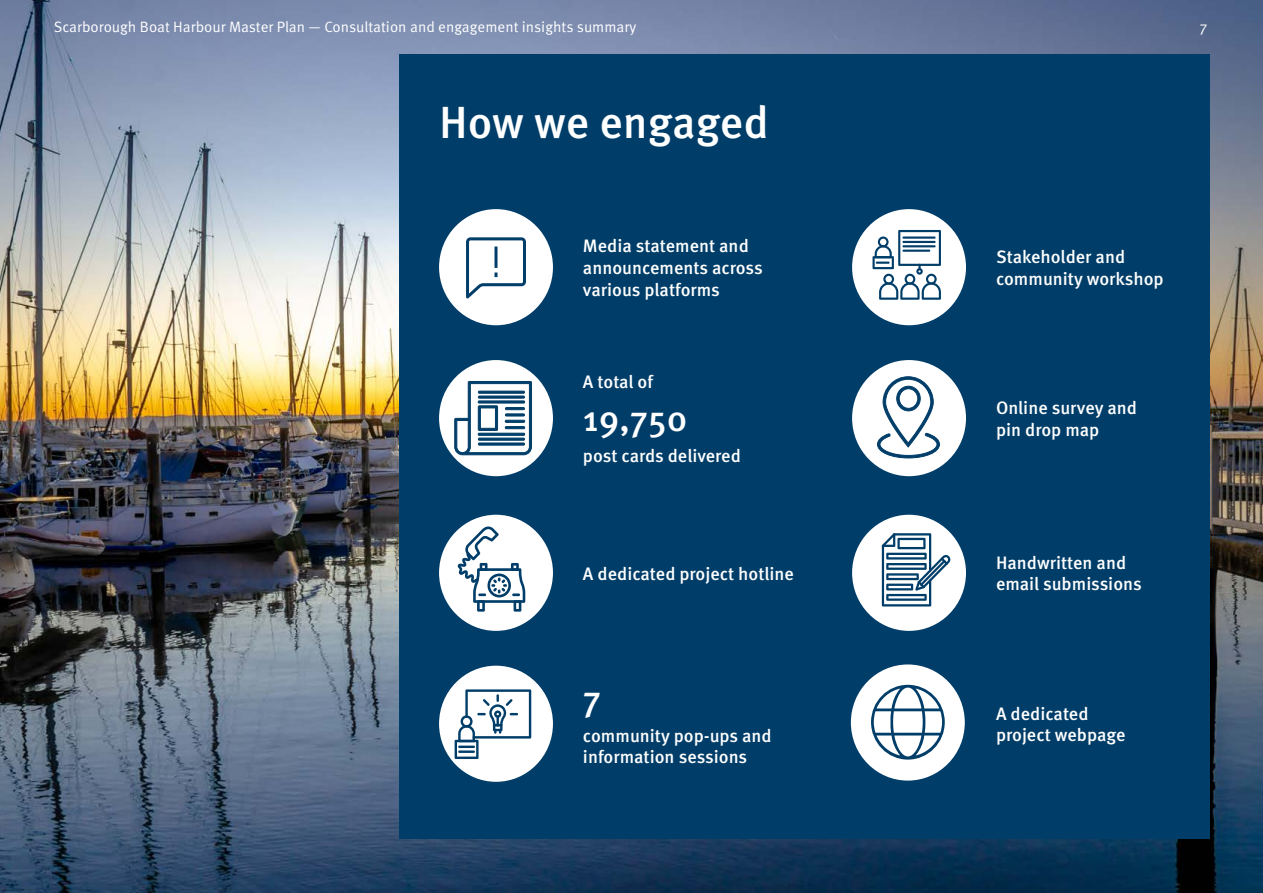
<style>
.page{position:relative;width:1263px;height:893px;background:#fff}
.page>*{position:absolute;margin:0;border:0;box-sizing:border-box;transform-origin:0 0}
.t1{font:500 45px "Meta Pro";color:#fff}
.t2{font:500 36px "Meta Pro";color:#fff}
.Body_bold{font:500 18px/21.6px "Meta Pro";color:#fff}
.t3{font:15px "Meta Pro Norm";color:#fff}
</style>
<div class="page">
<img style="left:0;top:0;width:1263px;height:893px">
<div style="left:399px;top:54px;width:811px;height:785px;background:#003e69"></div>
<div style="left:439px;top:515px;width:114px;height:116px;background:#fff;border-radius:50%"></div>
<div style="left:852px;top:209px;width:114px;height:116px;background:#fff;border-radius:50%"></div>
<svg style="left:872px;top:230px;width:69px;height:70px"></svg>
<hr style="left:902px;top:236px;width:34px;height:3px;background:#003e69">
<hr style="left:902px;top:241px;width:34px;height:2px;background:#003e69">
<hr style="left:902px;top:245px;width:34px;height:2px;background:#003e69">
<hr style="left:902px;top:250px;width:28px;height:2px;background:#003e69">
<svg style="left:457px;top:526px;width:68px;height:86px"></svg>
<div style="left:439px;top:666px;width:114px;height:116px;background:#fff;border-radius:50%"></div>
<svg style="left:455px;top:689px;width:76px;height:70px"></svg>
<hr style="left:458px;top:750px;width:17px;height:3px;background:#003e69">
<div style="left:852px;top:515px;width:114px;height:116px;background:#fff;border-radius:50%"></div>
<svg style="left:882px;top:533px;width:69px;height:73px"></svg>
<div style="left:439px;top:360px;width:114px;height:116px;background:#fff;border-radius:50%"></div>
<svg style="left:454px;top:381px;width:78px;height:74px"></svg>
<div style="left:851px;top:664px;width:114px;height:117px;background:#fff;border-radius:50%"></div>
<svg style="left:871px;top:685px;width:74px;height:75px"></svg>
<div style="left:852px;top:360px;width:114px;height:116px;background:#fff;border-radius:50%"></div>
<svg style="left:877px;top:376px;width:63px;height:83px"></svg>
<div style="left:439px;top:209px;width:114px;height:116px;background:#fff;border-radius:50%"></div>
<svg style="left:466px;top:237px;width:60px;height:62px"></svg>
<p class="t3" style="left:54px;top:15px;width:584px">Scarborough Boat Harbour Master Plan — Consultation and engagement insights summary</p>
<p class="t3" style="left:1200px;top:15px;width:9px">7</p>
<h1 class="t1" style="left:439px;top:88px;width:331px">How we engaged</h1>
<p class="Body_bold" style="left:583px;top:234px;width:181px">Media statement and announcements across various platforms</p>
<h2 class="Body_bold" style="left:583px;top:370px;width:72px">A total of</h2>
<h2 class="t2" style="left:583px;top:391px;width:106px">19,750</h2>
<p class="Body_bold" style="left:583px;top:443px;width:159px">post cards delivered</p>
<p class="Body_bold" style="left:583px;top:561px;width:213px">A dedicated project hotline</p>
<h2 class="t2" style="left:583px;top:671px;width:20px">7</h2>
<p class="Body_bold" style="left:583px;top:723px;width:190px">community pop-ups and information sessions</p>
<p class="Body_bold" style="left:996px;top:245px;width:169px">Stakeholder and community workshop</p>
<h2 class="Body_bold" style="left:996px;top:396px;width:143px">Online survey and pin drop map</h2>
<p class="Body_bold" style="left:996px;top:551px;width:147px">Handwritten and email submissions</p>
<p class="Body_bold" style="left:996px;top:701px;width:131px">A dedicated project webpage</p>
</div>
